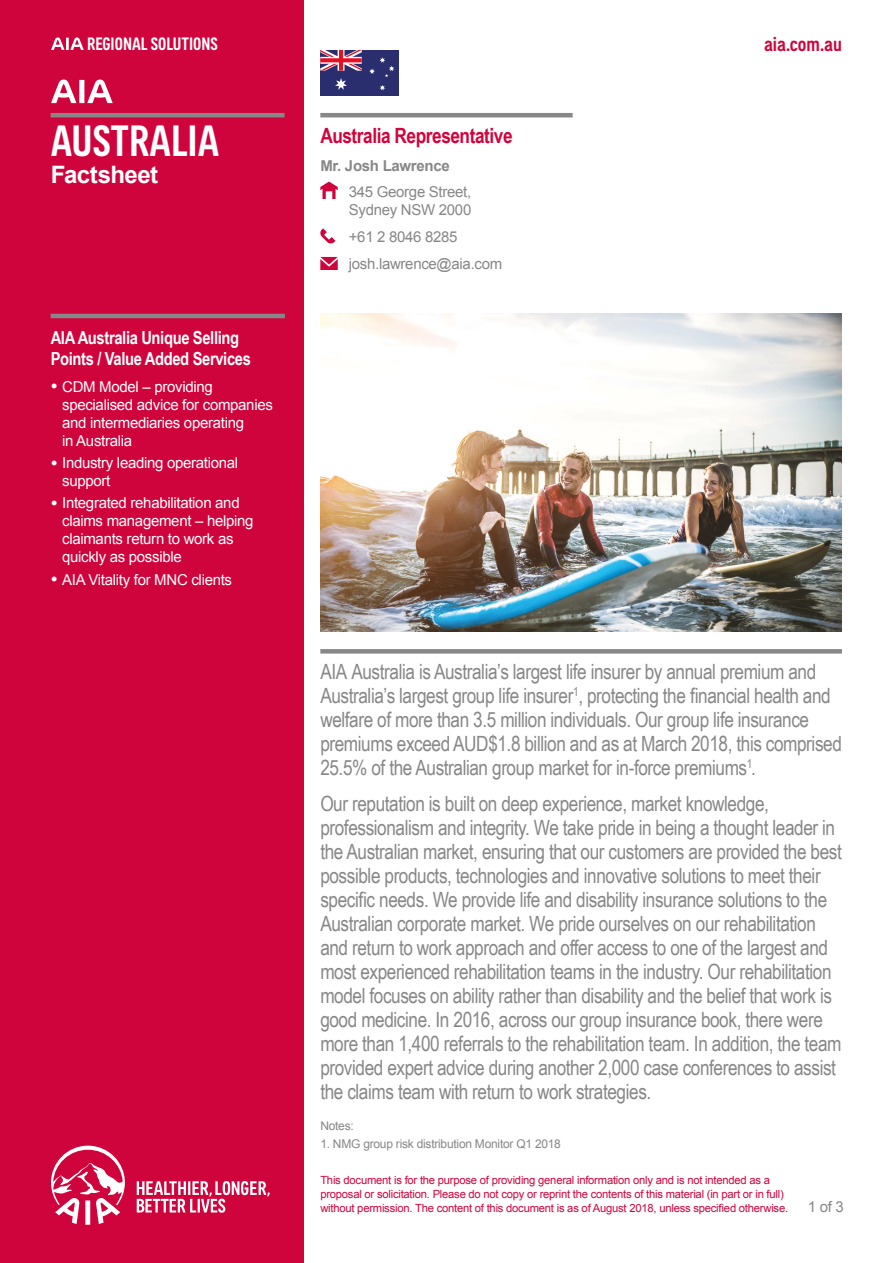
<style>
.page{position:relative;width:893px;height:1263px;background:#fff}
.page>*{position:absolute;margin:0;border:0;box-sizing:border-box;transform-origin:0 0}
.t1{font:500 condensed 45px "AIA Everest";color:#fff}
.t2{font:700 24px "Arial";letter-spacing:-.02em;color:#fff}
.t3{font:21px/24px "Arial Narrow";letter-spacing:-.02em;color:#878787}
.t4{font:700 21px "Arial Narrow";letter-spacing:-.02em;color:#d0043c}
.t5{font:500 condensed 21px "AIA Everest";color:#d0043c}
.t6{font:500 condensed 18.3px "AIA Everest";color:#fff}
.t7{font:700 18px/21.6px "Arial Narrow";letter-spacing:-.02em;color:#fff}
.t8{font:15px/18px "Arial";letter-spacing:-.02em;color:#fff}
.t9{font:15px/18px "Arial";letter-spacing:-.02em;color:#878787}
.t10{font:700 15px "Arial";letter-spacing:-.02em;color:#878787}
.t11{font:12px "Arial";letter-spacing:-.02em;color:#878787}
.t12{font:11.25px/14.2px "Arial";letter-spacing:-.02em;color:#d0043c}
.s1{font-size:19.5px}
</style>
<div class="page">
<div style="left:0;top:0;width:303px;height:1263px;background:#d0043c"></div>
<svg style="left:51px;top:1146px;width:219px;height:79px"></svg>
<hr style="left:51px;top:113px;width:234px;height:4px;background:#878787">
<svg style="left:51px;top:80px;width:62px;height:23px"></svg>
<hr style="left:51px;top:314px;width:234px;height:4px;background:#878787">
<hr style="left:320px;top:113px;width:253px;height:4px;background:#878787">
<svg style="left:320px;top:182px;width:18px;height:17px"></svg>
<svg style="left:320px;top:228px;width:15px;height:16px"></svg>
<svg style="left:320px;top:257px;width:18px;height:13px"></svg>
<div style="left:320px;top:649px;width:522px;height:5px;background:#878787"></div>
<img style="left:320px;top:314px;width:522px;height:317px">
<div style="left:320px;top:50px;width:79px;height:46px;background:#2a2e6f"></div>
<svg style="left:335px;top:78px;width:12px;height:12px"></svg>
<svg style="left:380px;top:85px;width:5px;height:5px"></svg>
<svg style="left:369px;top:57px;width:25px;height:20px"></svg>
<svg style="left:320px;top:50px;width:42px;height:21px"></svg>
<svg style="left:51px;top:37px;width:33px;height:13px"></svg>
<p class="t6" style="left:87px;top:33px;width:132px">REGIONAL SOLUTIONS</p>
<p class="t5" style="left:764px;top:32px;width:79px">aia.com.au</p>
<p class="t1" style="left:51px;top:115px;width:170px">AUSTRALIA</p>
<p class="t2" style="left:51px;top:158px;width:109px">Factsheet</p>
<p class="t7" style="left:51px;top:326px;width:202px">AIA Australia Unique Selling<br>Points / Value Added Services</p>
<p class="t8" style="left:62px;top:378px;width:212px;text-indent:-11px"><span class="s1">•</span> CDM Model – providing specialised advice for companies and intermediaries operating<br>in Australia</p>
<p class="t8" style="left:62px;top:454px;width:178px;text-indent:-11px"><span class="s1">•</span> Industry leading operational support</p>
<p class="t8" style="left:62px;top:494px;width:193px;text-indent:-11px"><span class="s1">•</span> Integrated rehabilitation and claims management – helping claimants return to work as quickly as possible</p>
<p class="t8" style="left:51px;top:570px;width:183px"><span class="s1">•</span> AIA Vitality for MNC clients</p>
<p class="t4" style="left:320px;top:120px;width:194px">Australia Representative</p>
<p class="t10" style="left:320px;top:156px;width:131px">Mr. Josh Lawrence</p>
<p class="t9" style="left:349px;top:183px;width:124px">345 George Street,<br>Sydney NSW 2000</p>
<p class="t9" style="left:349px;top:228px;width:110px">+61 2 8046 8285</p>
<p class="t9" style="left:349px;top:254px;width:155px">josh.lawrence@aia.com</p>
<p class="t3" style="left:320px;top:658px;width:523px">AIA Australia is Australia’s largest life insurer by annual premium and Australia’s largest group life insurer<sup>1</sup>, protecting the financial health and welfare of more than 3.5 million individuals. Our group life insurance premiums exceed AUD$1.8 billion and as at March 2018, this comprised 25.5% of the Australian group market for in-force premiums<sup>1</sup>.</p>
<p class="t3" style="left:320px;top:791px;width:523px">Our reputation is built on deep experience, market knowledge, professionalism and integrity. We take pride in being a thought leader in the Australian market, ensuring that our customers are provided the best possible products, technologies and innovative solutions to meet their specific needs. We provide life and disability insurance solutions to the Australian corporate market. We pride ourselves on our rehabilitation and return to work approach and offer access to one of the largest and most experienced rehabilitation teams in the industry. Our rehabilitation model focuses on ability rather than disability and the belief that work is good medicine. In 2016, across our group insurance book, there were more than 1,400 referrals to the rehabilitation team. In addition, the team provided expert advice during another 2,000 case conferences to assist the claims team with return to work strategies.</p>
<p class="t11" style="left:320px;top:1118px;width:35px">Notes:</p>
<p class="t11" style="left:320px;top:1136px;width:242px">1. NMG group risk distribution Monitor Q1 2018</p>
<p class="t12" style="left:320px;top:1173px;width:469px">This document is for the purpose of providing general information only and is not intended as a proposal or solicitation. Please do not copy or reprint the contents of this material (in part or in full) without permission. The content of this document is as of August 2018, unless specified otherwise.</p>
<p class="t9" style="left:808px;top:1198px;width:38px">1 of 3</p>
</div>
